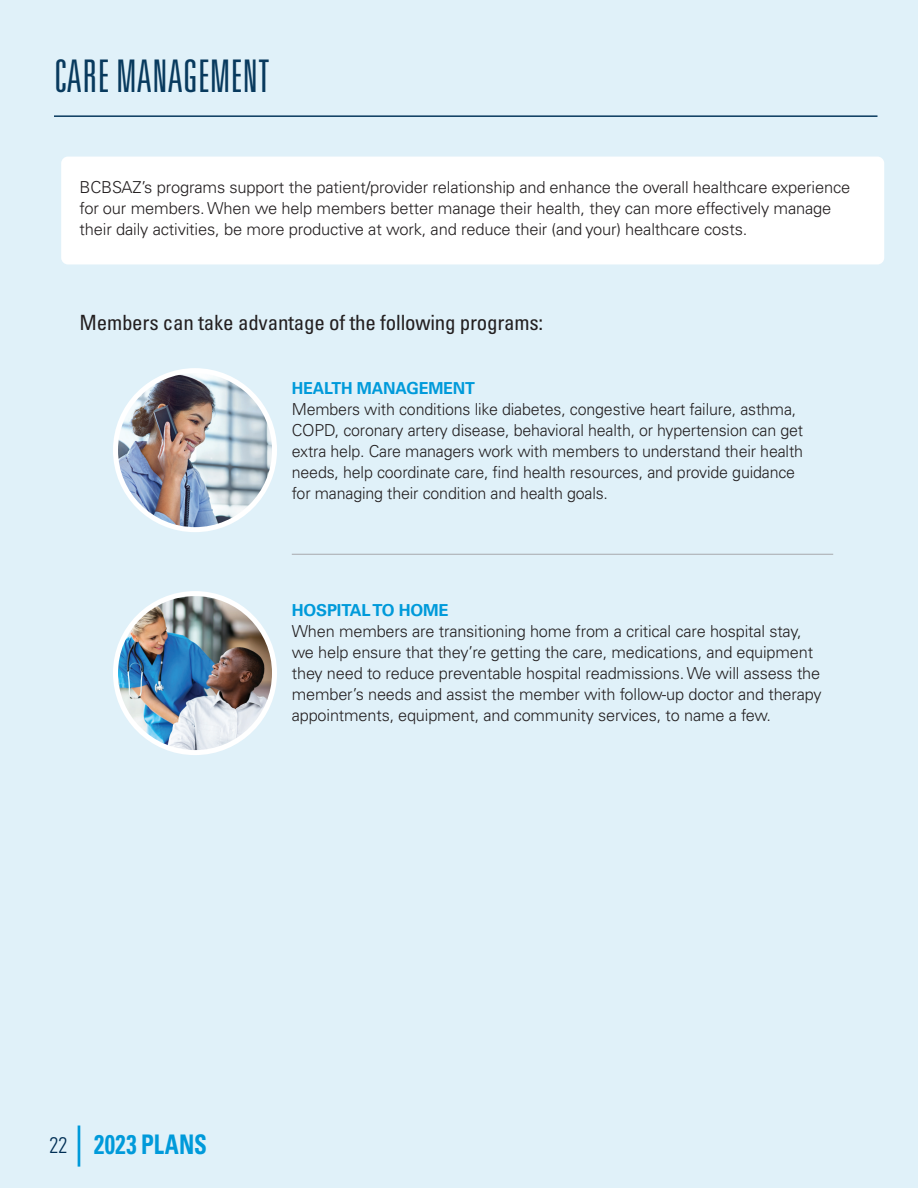
<style>
.page{position:relative;width:918px;height:1188px;background:#e0f1f9}
.page>*{position:absolute;margin:0;border:0;box-sizing:border-box;transform-origin:0 0}
.t1{font:45px "Univers LT Pro Light Ult Cond";letter-spacing:.01em;color:#083a5e}
.t2{font:700 condensed 27px "Univers LT Pro";letter-spacing:.015em;color:#009ada;scale:.85 1}
.t3{font:condensed 21px "Univers LT Pro";letter-spacing:-.01em;color:#231f20}
.t4{font:300 16.5px/21px "Univers LT Pro 45";letter-spacing:-.01em;color:#231f20}
.t5{font:700 16.5px "Univers LT Pro 65";letter-spacing:-.01em;color:#009ada}
.s1{font-weight:300;font-size:22.5px;color:#002e54}
</style>
<div class="page">
<div style="left:61px;top:157px;width:823px;height:107px;background:#fff;border-radius:7px"></div>
<img style="left:116px;top:371px;width:159px;height:159px;border-radius:79px">
<div style="left:113px;top:368px;width:164px;height:164px;border:5px solid #fff;border-radius:50%"></div>
<img style="left:116px;top:594px;width:159px;height:159px;border-radius:79px">
<div style="left:113px;top:591px;width:164px;height:164px;border:5px solid #fff;border-radius:50%"></div>
<hr style="left:54px;top:115px;width:824px;height:2px;background:#083a5e">
<hr style="left:292px;top:554px;width:541px;height:1px;background:#a8a9ad">
<hr style="left:78px;top:1126px;width:2px;height:41px;background:#009ada">
<h1 class="t1" style="left:54px;top:49px;width:217px">CARE MANAGEMENT</h1>
<p class="t4" style="left:80px;top:176px;width:772px">BCBSAZ’s programs support the patient/provider relationship and enhance the overall healthcare experience for our members. When we help members better manage their health, they can more effectively manage their daily activities, be more productive at work, and reduce their (and your) healthcare costs.</p>
<p class="t3" style="left:80px;top:309px;width:465px">Members can take advantage of the following programs:</p>
<p class="t5" style="left:292px;top:377px;width:185px">HEALTH MANAGEMENT</p>
<p class="t4" style="left:292px;top:398px;width:513px">Members with conditions like diabetes, congestive heart failure, asthma, COPD, coronary artery disease, behavioral health, or hypertension can get extra help. Care managers work with members to understand their health needs, help coordinate care, find health resources, and provide guidance for managing their condition and health goals.</p>
<p class="t5" style="left:292px;top:599px;width:158px">HOSPITAL TO HOME</p>
<p class="t4" style="left:292px;top:620px;width:531px">When members are transitioning home from a critical care hospital stay, we help ensure that they’re getting the care, medications, and equipment they need to reduce preventable hospital readmissions. We will assess the member’s needs and assist the member with follow-up doctor and therapy appointments, equipment, and community services, to name a few.</p>
<h2 class="t2" style="left:49px;top:1128px;width:187px"><span class="s1">22</span> 2023 PLANS</h2>
</div>
